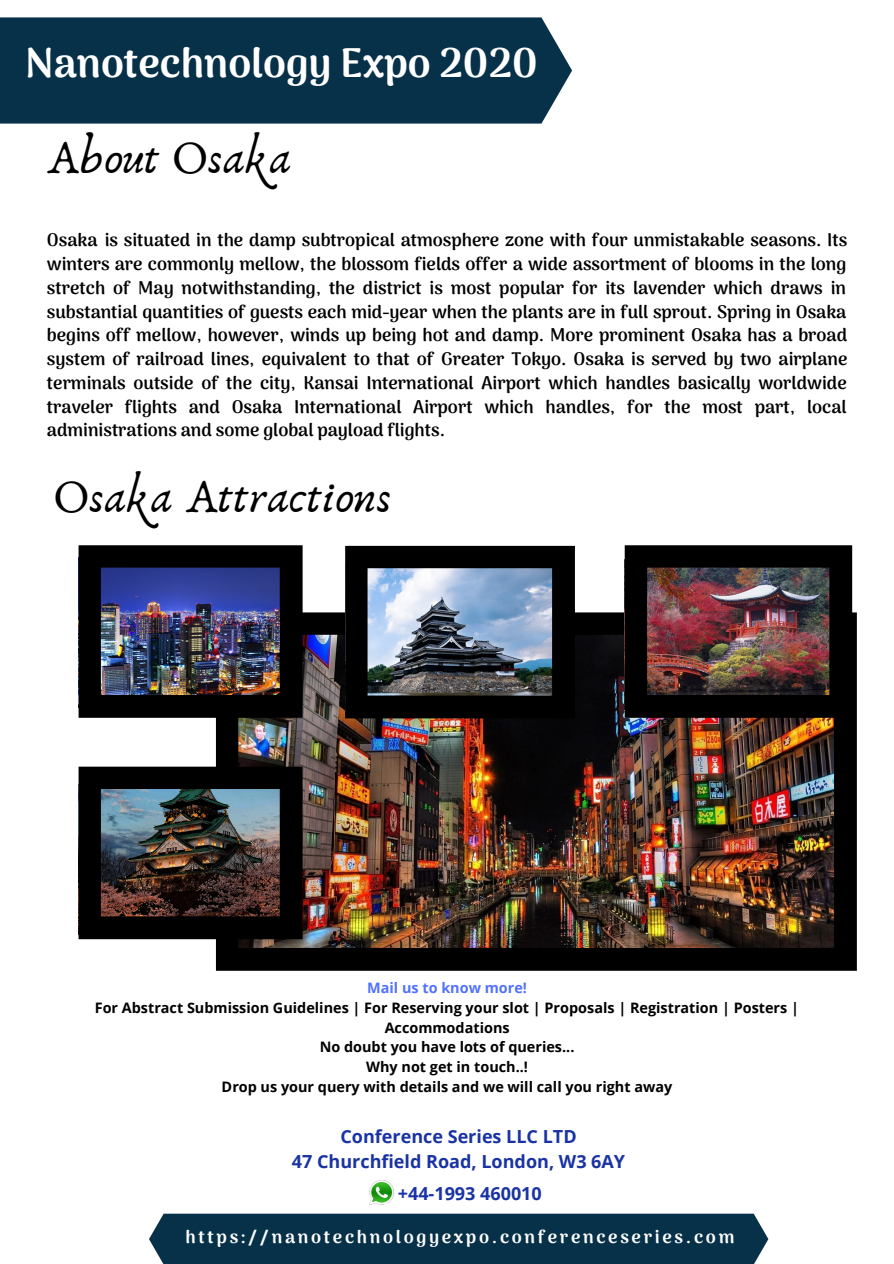
<style>
.page{position:relative;width:894px;height:1264px;background:#fff}
.page>*{position:absolute;margin:0;border:0;box-sizing:border-box;transform-origin:0 0}
.t1{font:48px "Anaktoria";color:#000}
.t2{font:900 40.95px "Arima Madurai";color:#fff}
.t3{font:800 18px/23.9px "Arima Madurai";color:#000;text-align:justify}
.t4{font:700 18px/24.8px "Open Sans";color:#1a33a4;text-align:center}
.t5{font:900 18px "Arima Madurai";letter-spacing:.15em;color:#fff}
.t6{font:700 14.4px/19.8px "Open Sans";color:#000;text-align:center}
.t7{font:700 14.4px "Open Sans";color:#5271ff}
</style>
<div class="page">
<div style="left:0;top:17px;width:572px;height:107px;background:#073149"></div>
<div style="left:149px;top:1213px;width:619px;height:50px;background:#073149"></div>
<img style="left:216px;top:612px;width:640px;height:358px">
<img style="left:79px;top:545px;width:223px;height:172px">
<img style="left:345px;top:546px;width:229px;height:172px">
<img style="left:624px;top:545px;width:227px;height:172px">
<img style="left:79px;top:766px;width:223px;height:173px">
<img style="left:369px;top:1180px;width:25px;height:25px">
<h2 class="t2" style="left:25px;top:39px;width:514px">Nanotechnology Expo 2020</h2>
<h1 class="t1" style="left:47px;top:128px;width:247px">About Osaka</h1>
<p class="t3" style="left:47px;top:228px;width:801px">Osaka is situated in the damp subtropical atmosphere zone with four unmistakable seasons. Its winters are commonly mellow, the blossom fields offer a wide assortment of blooms in the long stretch of May notwithstanding, the district is most popular for its lavender which draws in substantial quantities of guests each mid-year when the plants are in full sprout. Spring in Osaka begins off mellow, however, winds up being hot and damp. More prominent Osaka has a broad system of railroad lines, equivalent to that of Greater Tokyo. Osaka is served by two airplane terminals outside of the city, Kansai International Airport which handles basically worldwide traveler flights and Osaka International Airport which handles, for the most part, local administrations and some global payload flights.</p>
<h1 class="t1" style="left:54px;top:467px;width:340px">Osaka Attractions</h1>
<p class="t7" style="left:367px;top:977px;width:161px">Mail us to know more!</p>
<p class="t6" style="left:95px;top:997px;width:705px">For Abstract Submission Guidelines | For Reserving your slot | Proposals | Registration | Posters | Accommodations<br>No doubt you have lots of queries...<br>Why not get in touch..!<br>Drop us your query with details and we will call you right away</p>
<p class="t4" style="left:292px;top:1123px;width:335px">Conference Series LLC LTD<br>47 Churchfield Road, London, W3 6AY</p>
<p class="t4" style="left:397px;top:1180px;width:145px">+44-1993 460010</p>
<p class="t5" style="left:185px;top:1225px;width:550px">https://nanotechnologyexpo.conferenceseries.com</p>
</div>
